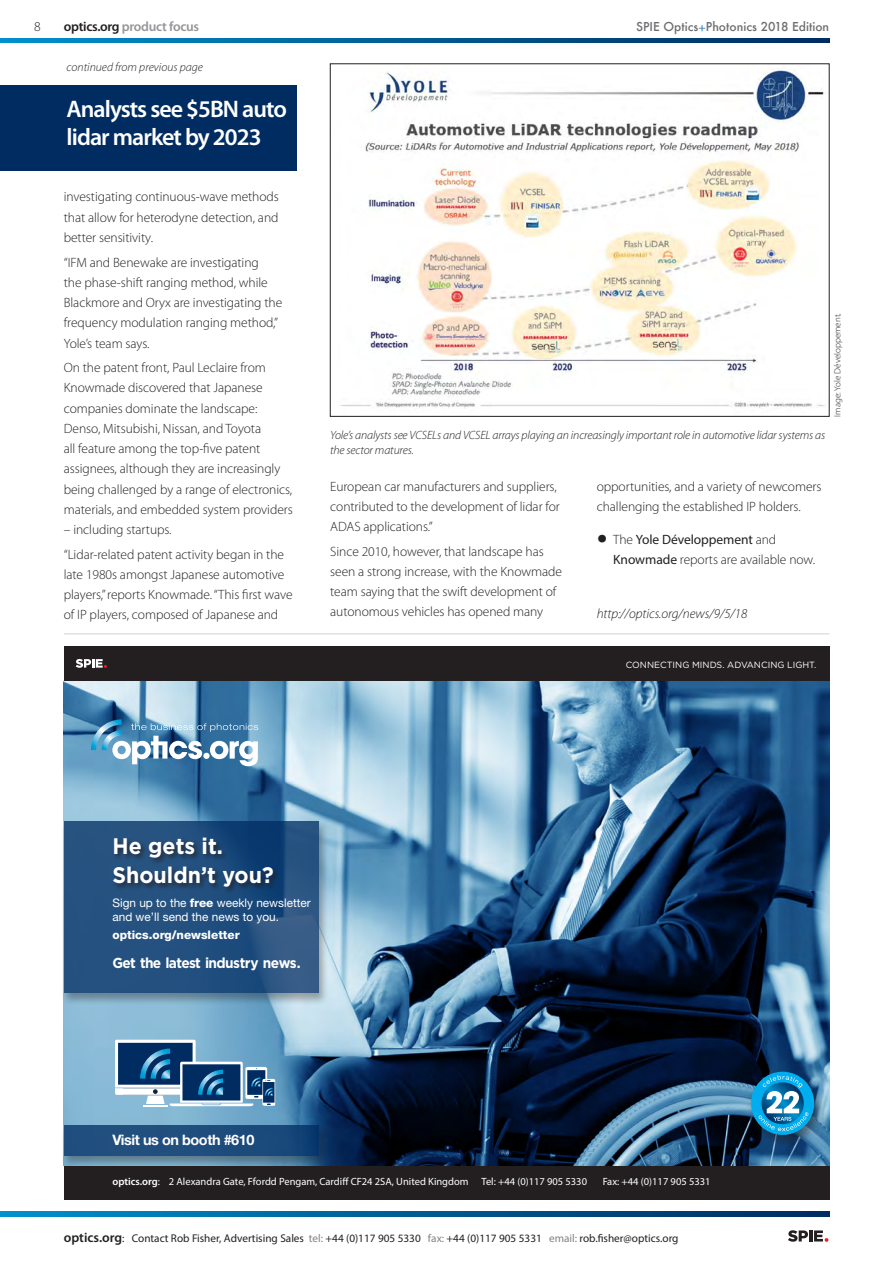
<style>
.page{position:relative;width:893px;height:1263px;background:#fff}
.page>*{position:absolute;margin:0;border:0;box-sizing:border-box;transform-origin:0 0}
.t1{font:600 24px/28.8px "Myriad Pro";letter-spacing:-.04em;color:#fff}
.t2{font:700 22.5px "Gotham";color:#fff;scale:.95 1}
.t3{font:700 14.4px "Gotham";letter-spacing:-.05em;color:#fff;scale:.95 1}
.t4{font:700 14.4px "Helvetica Neue";letter-spacing:-.03em;color:#fff}
.t5{font:300 13.5px/20.2px "Myriad Pro";letter-spacing:-.005em;color:#231f20}
.t6{font:italic 300 13.5px "Myriad Pro";letter-spacing:-.005em;color:#231f20}
.t7{font:600 13.5px "Myriad Pro";letter-spacing:-.02em;color:#939598}
.t8{font:italic 300 12px/15px "Myriad Pro";letter-spacing:-.01em;color:#231f20}
.t9{font:500 12px "Futura";color:#6c6d70}
.t10{font:11.85px/13.5px "Helvetica Neue";color:#fff}
.t11{font:800 11.85px "Helvetica Neue";color:#fff}
.t12{font:11.25px "Myriad Pro";color:#231f20}
.t13{font:10.5px "Myriad Pro";color:#fff}
.t14{font:9px "Gotham";color:#fff}
.t15{font:300 9px "Myriad Pro";color:#231f20}
.s1{color:#231f20}
.s2{color:#448dcb}
.s3{font-size:43.5px}
.s4{font-weight:400}
.s5{font-weight:800}
.s6{font-weight:600}
.s7{font-weight:600;font-size:13.5px}
.s8{color:#808285}
</style>
<div class="page">
<svg style="left:0;top:38px;width:829px;height:5px;background:#005d94"></svg>
<svg style="left:0;top:1212px;width:829px;height:4px;background:#005d94"></svg>
<svg style="left:788px;top:1230px;width:40px;height:12px"></svg>
<div style="left:0;top:85px;width:296px;height:85px;background:#002c62"></div>
<img style="left:340px;top:69px;width:485px;height:339px">
<div style="left:64px;top:1165px;width:765px;height:34px;background:#231f20"></div>
<hr style="left:64px;top:634px;width:765px;height:1px;background:#d1d2d4">
<img style="left:64px;top:680px;width:765px;height:485px">
<div style="left:64px;top:646px;width:765px;height:34px;background:#231f20"></div>
<svg style="left:76px;top:659px;width:31px;height:9px"></svg>
<svg style="left:91px;top:719px;width:167px;height:47px"></svg>
<div style="left:60px;top:820px;width:270px;height:186px;background:#231f20;opacity:.5"></div>
<svg style="left:64px;top:821px;width:255px;height:172px;background:#24507f"></svg>
<div style="left:112px;top:836px;width:168px;height:58px;background:#231f20;opacity:.75"></div>
<div style="left:746px;top:1069px;width:79px;height:79px;background:#231f20;opacity:.5"></div>
<div style="left:751px;top:1072px;width:63px;height:63px;background:#00aeef;border-radius:50%"></div>
<svg style="left:758px;top:1075px;width:50px;height:56px"></svg>
<svg style="left:115px;top:1040px;width:160px;height:66px"></svg>
<div style="left:60px;top:1124px;width:270px;height:45px;background:#231f20;opacity:.5"></div>
<div style="left:64px;top:1125px;width:255px;height:30px;background:linear-gradient(to right,#255281,#154477)"></div>
<p class="t5" style="left:34px;top:17px;width:8px">8</p>
<p class="t7" style="left:64px;top:18px;width:137px"><span class="s1">optics.org</span> product focus</p>
<p class="t9" style="left:636px;top:18px;width:195px">SPIE Optics<span class="s2">+</span>Photonics 2018 Edition</p>
<p class="t8" style="left:67px;top:59px;width:138px">continued from previous page</p>
<p class="t1" style="left:67px;top:94px;width:222px">Analysts see $5BN auto lidar market by 2023</p>
<p class="t5" style="left:64px;top:187px;width:217px;text-align:justify">investigating continuous-wave methods that allow for heterodyne detection, and better sensitivity.</p>
<p class="t5" style="left:64px;top:252px;width:220px">“IFM and Benewake are investigating<br>the phase-shift ranging method, while Blackmore and Oryx are investigating the frequency modulation ranging method,” Yole’s team says.</p>
<p class="t5" style="left:64px;top:357px;width:230px">On the patent front, Paul Leclaire from Knowmade discovered that Japanese companies dominate the landscape:<br>Denso, Mitsubishi, Nissan, and Toyota<br>all feature among the top-five patent assignees, although they are increasingly being challenged by a range of electronics, materials, and embedded system providers</p>
<p class="t5" style="left:64px;top:519px;width:109px">– including startups.</p>
<p class="t5" style="left:64px;top:544px;width:230px">“Lidar-related patent activity began in the late 1980s amongst Japanese automotive players,” reports Knowmade. “This first wave of IP players, composed of Japanese and</p>
<p class="t8" style="left:330px;top:427px;width:497px">Yole’s analysts see VCSELs and VCSEL arrays playing an increasingly important role in automotive lidar systems as the sector matures.</p>
<p class="t5" style="left:330px;top:476px;width:231px">European car manufacturers and suppliers, contributed to the development of lidar for<br>ADAS applications.”</p>
<p class="t5" style="left:330px;top:541px;width:233px">Since 2010, however, that landscape has seen a strong increase, with the Knowmade team saying that the swift development of autonomous vehicles has opened many</p>
<p class="t5" style="left:597px;top:476px;width:226px">opportunities, and a variety of newcomers challenging the established IP holders.</p>
<p class="t5" style="left:613px;top:529px;width:203px;text-indent:-16px"><span class="s3">•</span> The <span class="s4">Yole Développement</span> and<br><span class="s4">Knowmade</span> reports are available now.</p>
<p class="t6" style="left:597px;top:606px;width:152px">http://optics.org/news/9/5/18</p>
<p class="t15" style="left:832px;top:417px;width:105px;rotate:-90deg">Image: Yole Développement.</p>
<p class="t14" style="left:626px;top:659px;width:192px">CONNECTING MINDS. ADVANCING LIGHT.</p>
<p class="t2" style="left:112px;top:831px;width:118px">He gets it.</p>
<p class="t2" style="left:112px;top:860px;width:171px">Shouldn’t you?</p>
<p class="t10" style="left:112px;top:896px;width:200px">Sign up to the <span class="s5">free</span> weekly newsletter and we’ll send the news to you.</p>
<p class="t11" style="left:112px;top:928px;width:129px">optics.org/newsletter</p>
<p class="t3" style="left:112px;top:954px;width:200px">Get the latest industry news.</p>
<p class="t4" style="left:112px;top:1131px;width:144px">Visit us on booth #610</p>
<p class="t13" style="left:112px;top:1175px;width:476px"><span class="s6">optics.org</span>: 2 Alexandra Gate, Ffordd Pengam, Cardiff CF24 2SA, United Kingdom Tel: +44 (0)117 905 5330</p>
<p class="t13" style="left:603px;top:1175px;width:109px">Fax: +44 (0)117 905 5331</p>
<p class="t12" style="left:64px;top:1231px;width:616px"><span class="s7">optics.org</span>: Contact Rob Fisher, Advertising Sales <span class="s8">tel:</span> +44 (0)117 905 5330 <span class="s8">fax:</span> +44 (0)117 905 5331 <span class="s8">email:</span> rob.fisher@optics.org</p>
</div>
